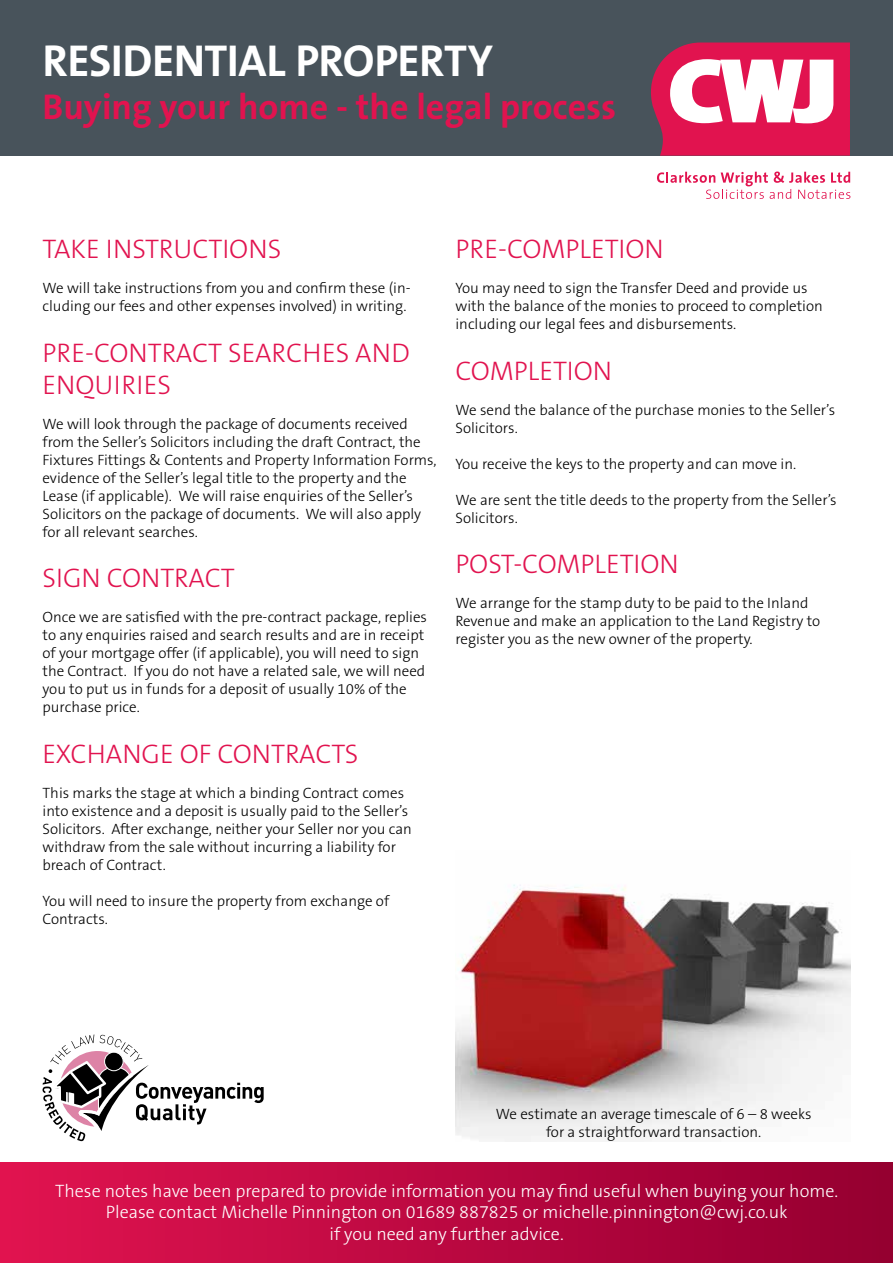
<style>
.page{position:relative;width:893px;height:1263px;background:#fff}
.page>*{position:absolute;margin:0;border:0;box-sizing:border-box;transform-origin:0 0}
.t1{font:700 45px "The Sans B7";letter-spacing:-.01em;color:#fff}
.t2{font:700 36px "The Sans B7";color:#e1134f}
.t3{font:300 27px/32.4px "The Sans B3";color:#e1134f}
.t4{font:300 18px/21.6px "The Sans B3";color:#fff;text-align:center}
.t5{font:300 15px/18px "The Sans B3";color:#000}
</style>
<div class="page">
<div style="left:0;top:1px;width:893px;height:155px;background:#48535b"></div>
<div style="left:0;top:1162px;width:893px;height:101px;background:linear-gradient(to right,#e11450,#940030)"></div>
<svg style="left:651px;top:43px;width:199px;height:113px;background:#e4648a"></svg>
<svg style="left:657px;top:172px;width:193px;height:27px"></svg>
<img style="left:455px;top:884px;width:396px;height:257px">
<svg style="left:43px;top:1034px;width:221px;height:107px"></svg>
<h1 class="t1" style="left:43px;top:37px;width:452px">RESIDENTIAL PROPERTY</h1>
<h2 class="t2" style="left:43px;top:88px;width:575px">Buying your home - the legal process</h2>
<h3 class="t3" style="left:43px;top:234px;width:240px">TAKE INSTRUCTIONS</h3>
<p class="t5" style="left:43px;top:280px;width:370px">We will take instructions from you and confirm these (in&shy;cluding our fees and other expenses involved) in writing.</p>
<h3 class="t3" style="left:43px;top:337px;width:369px">PRE-CONTRACT SEARCHES AND<br>ENQUIRIES</h3>
<p class="t5" style="left:43px;top:415px;width:396px">We will look through the package of documents received from the Seller’s Solicitors including the draft Contract, the Fixtures Fittings &amp; Contents and Property Information Forms, evidence of the Seller’s legal title to the property and the Lease (if applicable). We will raise enquiries of the Seller’s Solicitors on the package of documents. We will also apply for all relevant searches.</p>
<h3 class="t3" style="left:43px;top:563px;width:194px">SIGN CONTRACT</h3>
<p class="t5" style="left:43px;top:609px;width:386px">Once we are satisfied with the pre-contract package, replies to any enquiries raised and search results and are in receipt of your mortgage offer (if applicable), you will need to sign the Contract. If you do not have a related sale, we will need you to put us in funds for a deposit of usually 10% of the purchase price.</p>
<h3 class="t3" style="left:43px;top:738px;width:317px">EXCHANGE OF CONTRACTS</h3>
<p class="t5" style="left:43px;top:784px;width:371px">This marks the stage at which a binding Contract comes into existence and a deposit is usually paid to the Seller’s Solicitors. After exchange, neither your Seller nor you can withdraw from the sale without incurring a liability for breach of Contract.</p>
<p class="t5" style="left:43px;top:892px;width:348px">You will need to insure the property from exchange of<br>Contracts.</p>
<h3 class="t3" style="left:455px;top:234px;width:210px">PRE-COMPLETION</h3>
<p class="t5" style="left:455px;top:280px;width:369px">You may need to sign the Transfer Deed and provide us with the balance of the monies to proceed to completion including our legal fees and disbursements.</p>
<h3 class="t3" style="left:455px;top:355px;width:158px">COMPLETION</h3>
<p class="t5" style="left:455px;top:401px;width:381px">We send the balance of the purchase monies to the Seller’s<br>Solicitors.</p>
<p class="t5" style="left:455px;top:455px;width:342px">You receive the keys to the property and can move in.</p>
<p class="t5" style="left:455px;top:491px;width:383px">We are sent the title deeds to the property from the Seller’s<br>Solicitors.</p>
<h3 class="t3" style="left:455px;top:549px;width:225px">POST-COMPLETION</h3>
<p class="t5" style="left:455px;top:594px;width:366px">We arrange for the stamp duty to be paid to the Inland<br>Revenue and make an application to the Land Registry to register you as the new owner of the property.</p>
<p class="t5" style="left:496px;top:1106px;width:317px;text-align:center">We estimate an average timescale of 6 – 8 weeks for a straightforward transaction.</p>
<p class="t4" style="left:55px;top:1180px;width:785px">These notes have been prepared to provide information you may find useful when buying your home.<br>Please contact Michelle Pinnington on 01689 887825 or michelle.pinnington@cwj.co.uk<br>if you need any further advice.</p>
</div>
